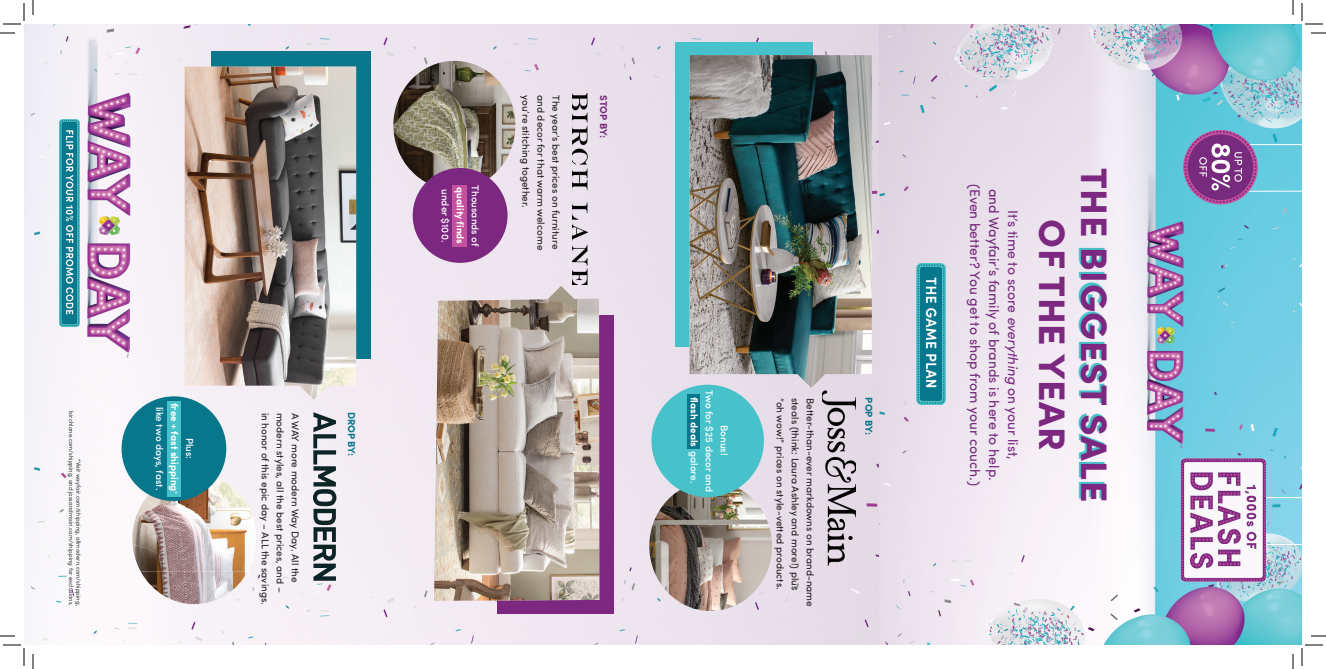
<style>
.page{position:relative;width:1326px;height:669px;background:#fff}
.page>*{position:absolute;margin:0;border:0;box-sizing:border-box;transform-origin:0 0}
.t1{font:900 37px "Sofia Pro";letter-spacing:.02em;color:#7c2880}
.t2{font:14px/19px "Sofia Pro";color:#782b7e;text-align:center}
.t3{font:10px "Sofia Pro";color:#231f20}
.t4{font:500 10px/15px "Sofia Pro";color:#fff;text-align:center}
.t5{font:700 10px "Sofia Pro";color:#08768b}
.t6{font:700 10px "Sofia Pro";color:#fff}
.t7{font:700 10px "Sofia Pro";letter-spacing:-.01em;color:#782b7e}
.t8{font:6px/7.5px "Sofia Pro";color:#3e3e3f;text-align:right}
.s1{font-weight:700}
.s2{font-style:italic}
</style>
<div class="page">
<img style="left:24px;top:24px;width:1278px;height:621px">
<div style="left:497px;top:315px;width:117px;height:298px;background:#7c2880"></div>
<img style="left:88px;top:24px;width:80px;height:361px">
<img style="left:59px;top:119px;width:20px;height:207px">
<div style="left:212px;top:51px;width:159px;height:307px;background:#08768b"></div>
<div style="left:675px;top:42px;width:137px;height:304px;background:#48c2ca"></div>
<img style="left:649px;top:481px;width:123px;height:130px">
<img style="left:225px;top:482px;width:31px;height:90px">
<img style="left:163px;top:571px;width:85px;height:33px">
<img style="left:163px;top:473px;width:62px;height:99px">
<img style="left:132px;top:482px;width:31px;height:90px">
<img style="left:141px;top:571px;width:22px;height:24px">
<div style="left:122px;top:396px;width:104px;height:105px;background:#08768b;border-radius:50%"></div>
<div style="left:651px;top:385px;width:113px;height:112px;background:#48c2ca;border-radius:50%"></div>
<img style="left:393px;top:61px;width:122px;height:129px">
<div style="left:413px;top:168px;width:95px;height:95px;background:#7c2880;border-radius:50%"></div>
<img style="left:434px;top:286px;width:165px;height:315px">
<img style="left:572px;top:93px;width:16px;height:191px">
<img style="left:690px;top:55px;width:182px;height:333px">
<img style="left:822px;top:391px;width:34px;height:174px">
<img style="left:185px;top:67px;width:171px;height:333px">
<div style="left:167px;top:401px;width:14px;height:95px;background:#48c2ca"></div>
<div style="left:688px;top:395px;width:12px;height:54px;background:#08768b"></div>
<div style="left:452px;top:185px;width:15px;height:61px;background:#c5509e"></div>
<svg style="left:313px;top:412px;width:23px;height:169px;background:#80888d"></svg>
<hr style="left:1188px;top:544px;width:114px;height:1px;background:#fff">
<hr style="left:1188px;top:498px;width:114px;height:1px;background:#fff">
<hr style="left:1193px;top:191px;width:109px;height:1px;background:#fff">
<hr style="left:1193px;top:144px;width:109px;height:1px;background:#fff">
<svg style="left:1184px;top:131px;width:73px;height:72px;background:#8b62a0"></svg>
<img style="left:1181px;top:458px;width:85px;height:124px">
<img style="left:1188px;top:544px;width:78px;height:1px">
<img style="left:1188px;top:498px;width:78px;height:1px">
<img style="left:917px;top:264px;width:28px;height:141px">
<svg style="left:0;top:32px;width:15px;height:2px"></svg>
<svg style="left:1311px;top:32px;width:15px;height:2px"></svg>
<svg style="left:0;top:635px;width:15px;height:2px"></svg>
<svg style="left:1311px;top:635px;width:15px;height:2px"></svg>
<svg style="left:32px;top:0;width:2px;height:15px"></svg>
<svg style="left:32px;top:654px;width:2px;height:15px"></svg>
<svg style="left:1292px;top:0;width:2px;height:15px"></svg>
<svg style="left:1292px;top:654px;width:2px;height:15px"></svg>
<svg style="left:3px;top:3px;width:22px;height:22px"></svg>
<svg style="left:3px;top:644px;width:22px;height:22px"></svg>
<svg style="left:1301px;top:3px;width:22px;height:22px"></svg>
<svg style="left:1301px;top:644px;width:22px;height:22px"></svg>
<p class="t8" style="left:83px;top:411px;width:196px;rotate:90deg">*Visit wayfair.com/shipping, allmodern.com/shipping, birchlane.com/shipping, and jossandmain.com/shipping for exclusions.</p>
<p class="t4" style="left:198px;top:403px;width:93px;rotate:90deg">Plus:<br><span class="s1">free + fast shipping</span><sup>* </sup>like two days, fast.</p>
<p class="t3" style="left:273px;top:413px;width:194px;rotate:90deg">in honor of this epic day – ALL the savings.</p>
<p class="t3" style="left:288px;top:413px;width:182px;rotate:90deg">modern styles, all the best prices, and –</p>
<p class="t3" style="left:303px;top:413px;width:171px;rotate:90deg">A WAY more modern Way Day. All the</p>
<p class="t5" style="left:359px;top:412px;width:46px;rotate:90deg">DROP BY:</p>
<p class="t6" style="left:468px;top:187px;width:58px;rotate:90deg">quality finds</p>
<p class="t4" style="left:484px;top:185px;width:63px;rotate:90deg">Thousands of</p>
<p class="t4" style="left:454px;top:189px;width:54px;rotate:90deg">under $100.</p>
<p class="t3" style="left:534px;top:95px;width:114px;rotate:90deg">you’re stitching together.</p>
<p class="t3" style="left:549px;top:95px;width:157px;rotate:90deg">and decor for that warm welcome</p>
<p class="t3" style="left:564px;top:95px;width:156px;rotate:90deg">The year’s best prices on furniture</p>
<p class="t7" style="left:611px;top:95px;width:44px;rotate:90deg">STOP BY:</p>
<p class="t4" style="left:733px;top:390px;width:103px;rotate:90deg">Bonus!<br>Two for $25 decor and <span class="s1">flash deals</span> galore.</p>
<p class="t3" style="left:803px;top:398px;width:194px;rotate:90deg">steals (think: Laura Ashley and more!) plus</p>
<p class="t3" style="left:818px;top:398px;width:210px;rotate:90deg">Better-than-ever markdowns on brand-name</p>
<p class="t3" style="left:788px;top:398px;width:193px;rotate:90deg">“oh wow!” prices on style-vetted products.</p>
<p class="t5" style="left:877px;top:397px;width:39px;rotate:90deg">POP BY:</p>
<h2 class="t2" style="left:1005px;top:184px;width:303px;rotate:90deg">and Wayfair’s family of brands is here to help. (Even better? You get to shop from your couch.)</h2>
<h2 class="t2" style="left:1024px;top:210px;width:252px;rotate:90deg">It’s time to score <span class="s2">everything</span> on your list,</h2>
<h1 class="t1" style="left:1081px;top:219px;width:234px;rotate:90deg">OF THE YEAR</h1>
<h1 class="t1" style="left:1123px;top:168px;width:336px;rotate:90deg">THE BIGGEST SALE</h1>
</div>
